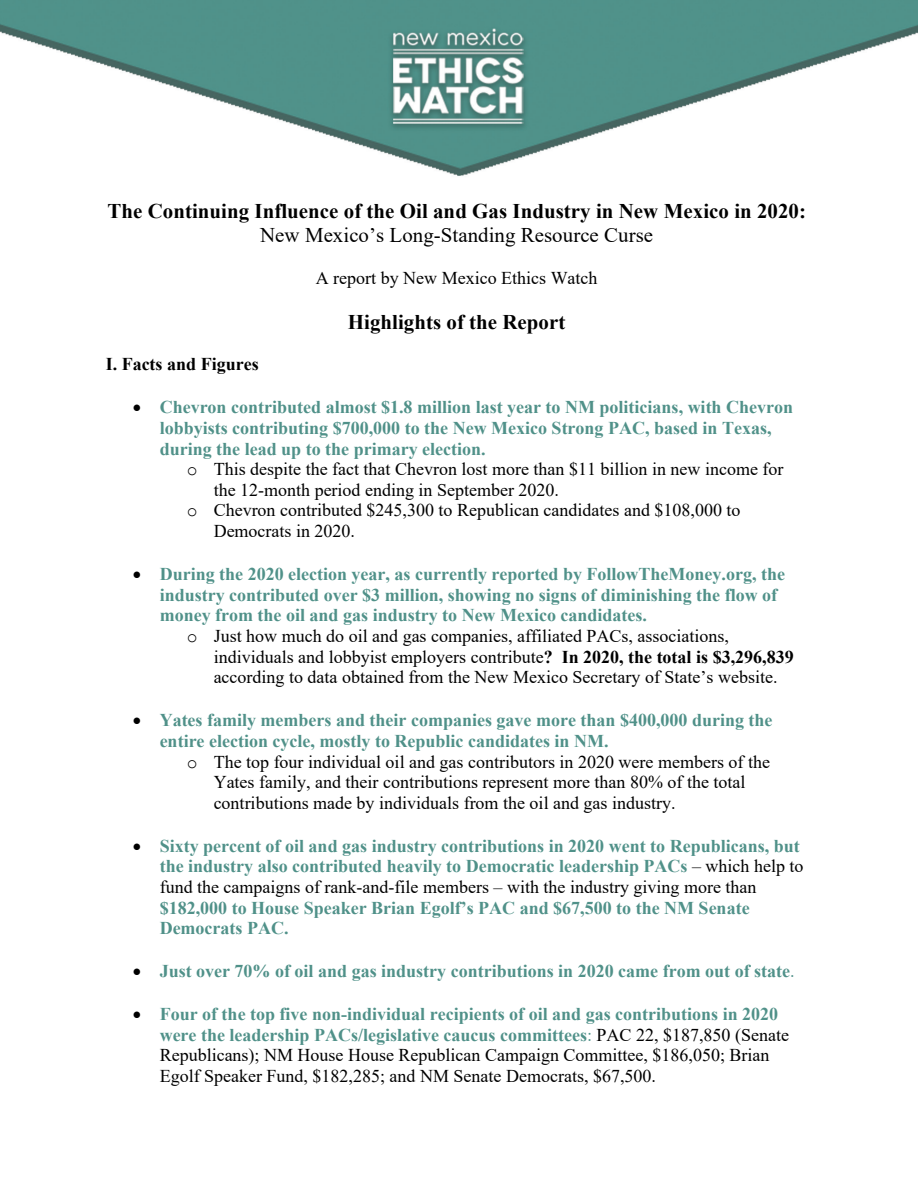
<style>
.page{position:relative;width:918px;height:1188px;background:#fff}
.page>*{position:absolute;margin:0;border:0;box-sizing:border-box;transform-origin:0 0}
.t1{font:700 20.85px/24.2px "Times New Roman";letter-spacing:.005em;color:#000;text-align:center}
.t2{font:18px/20.7px "Times New Roman";color:#000}
.t3{font:700 18px/20.5px "Times New Roman";color:#509189}
.t4{font:700 18px "Times New Roman";color:#000}
.s1{font-weight:400}
.s2{color:#000}
.s3{font-family:"Courier New"}
.s4{font-weight:700}
.s5{font-weight:400;color:#000}
.s6{font-weight:700;color:#509189}
.s7{color:#509189}
</style>
<div class="page">
<img style="left:0;top:0;width:918px;height:176px">
<p class="t1" style="left:108px;top:198px;width:700px">The Continuing Influence of the Oil and Gas Industry in New Mexico in 2020:<br><span class="s1">New Mexico’s Long-Standing Resource Curse</span></p>
<p class="t2" style="left:316px;top:267px;width:283px">A report by New Mexico Ethics Watch</p>
<p class="t1" style="left:348px;top:309px;width:219px">Highlights of the Report</p>
<p class="t4" style="left:106px;top:351px;width:155px">I. Facts and Figures</p>
<p class="t3" style="left:133px;top:396px;width:662px"><span class="s2">•</span> Chevron contributed almost $1.8 million last year to NM politicians, with Chevron</p>
<p class="t3" style="left:160px;top:417px;width:614px">lobbyists contributing $700,000 to the New Mexico Strong PAC, based in Texas,</p>
<p class="t3" style="left:160px;top:438px;width:327px">during the lead up to the primary election.</p>
<p class="t2" style="left:187px;top:458px;width:598px"><span class="s3">o</span> This despite the fact that Chevron lost more than $11 billion in new income for</p>
<p class="t2" style="left:214px;top:479px;width:347px">the 12-month period ending in September 2020.</p>
<p class="t2" style="left:187px;top:500px;width:555px"><span class="s3">o</span> Chevron contributed $245,300 to Republican candidates and $108,000 to</p>
<p class="t2" style="left:214px;top:520px;width:143px">Democrats in 2020.</p>
<p class="t3" style="left:133px;top:563px;width:654px"><span class="s2">•</span> During the 2020 election year, as currently reported by FollowTheMoney.org, the</p>
<p class="t3" style="left:160px;top:584px;width:619px">industry contributed over $3 million, showing no signs of diminishing the flow of</p>
<p class="t3" style="left:160px;top:604px;width:489px">money from the oil and gas industry to New Mexico candidates.</p>
<p class="t2" style="left:187px;top:625px;width:544px"><span class="s3">o</span> Just how much do oil and gas companies, affiliated PACs, associations,</p>
<p class="t2" style="left:214px;top:646px;width:581px">individuals and lobbyist employers contribute<span class="s4">? In 2020, the total is $3,296,839</span></p>
<p class="t2" style="left:214px;top:667px;width:565px">according to data obtained from the New Mexico Secretary of State’s website.</p>
<p class="t3" style="left:133px;top:710px;width:641px"><span class="s2">•</span> Yates family members and their companies gave more than $400,000 during the</p>
<p class="t3" style="left:160px;top:730px;width:450px">entire election cycle, mostly to Republic candidates in NM.</p>
<p class="t2" style="left:187px;top:751px;width:585px"><span class="s3">o</span> The top four individual oil and gas contributors in 2020 were members of the</p>
<p class="t2" style="left:214px;top:771px;width:533px">Yates family, and their contributions represent more than 80% of the total</p>
<p class="t2" style="left:214px;top:792px;width:463px">contributions made by individuals from the oil and gas industry.</p>
<p class="t3" style="left:160px;top:835px;width:645px;text-indent:-27px"><span class="s2">•</span> Sixty percent of oil and gas industry contributions in 2020 went to Republicans, but the industry also contributed heavily to Democratic leadership PACs <span class="s5">– which help to fund the campaigns of rank-and-file members – with the industry giving more than </span>$182,000 to House Speaker Brian Egolf’s PAC and $67,500 to the NM Senate Democrats PAC.</p>
<p class="t3" style="left:133px;top:960px;width:663px"><span class="s2">•</span> Just over 70% of oil and gas industry contributions in 2020 came from out of state<span class="s1">.</span></p>
<p class="t2" style="left:160px;top:1003px;width:631px;text-indent:-27px">• <span class="s6">Four of the top five non-individual recipients of oil and gas contributions in 2020 were the leadership PACs/legislative caucus committees</span><span class="s7">:</span> PAC 22, $187,850 (Senate Republicans); NM House House Republican Campaign Committee, $186,050; Brian Egolf Speaker Fund, $182,285; and NM Senate Democrats, $67,500.</p>
</div>
